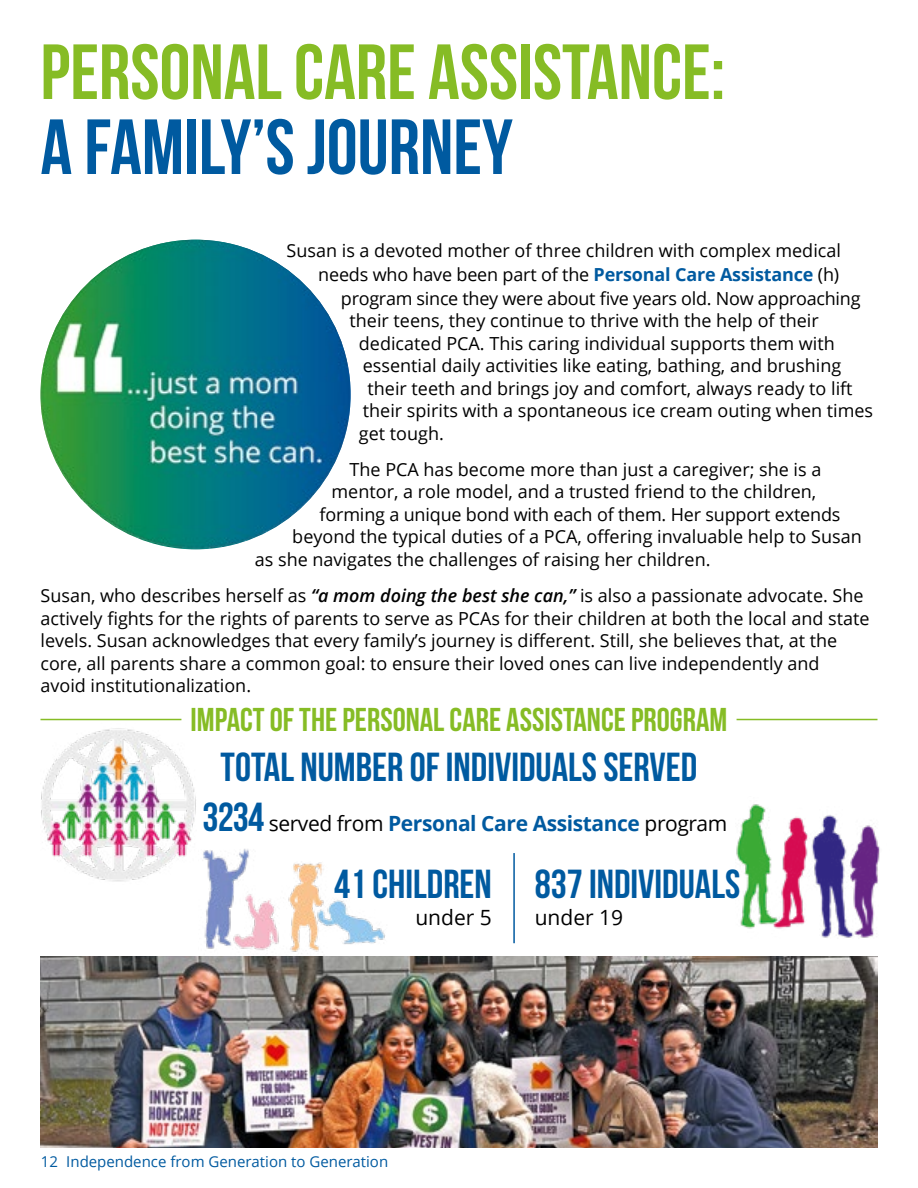
<style>
.page{position:relative;width:918px;height:1188px;background:#fff}
.page>*{position:absolute;margin:0;border:0;box-sizing:border-box;transform-origin:0 0}
.t1{font:700 78px "Bebas Neue";color:#86bc25}
.t2{font:700 78px "Bebas Neue";color:#005aa0}
.t3{font:700 40.5px "Bebas Neue";color:#005aa0}
.t4{font:700 33px "Bebas Neue";color:#86bc25}
.t5{font:700 21px "Open Sans";letter-spacing:-.02em;color:#005aa0}
.t6{font:21px "Open Sans";color:#000}
.t7{font:18px/22.5px "Open Sans";color:#000}
.t8{font:15px "Open Sans";color:#005aa0}
.s1{font-weight:700;color:#005aa0}
.s2{font-weight:600;font-style:italic}
.s3{font-family:"Bebas Neue";font-size:40.5px}
.s4{font-weight:400;color:#000}
</style>
<div class="page">
<img style="left:40px;top:720px;width:156px;height:162px">
<img style="left:198px;top:848px;width:192px;height:109px">
<img style="left:736px;top:804px;width:144px;height:134px">
<img style="left:40px;top:240px;width:311px;height:309px;border-radius:155px">
<hr style="left:513px;top:853px;width:2px;height:90px;background:#005aa0">
<img style="left:40px;top:957px;width:838px;height:191px">
<hr style="left:40px;top:719px;width:141px;height:1px;background:#86bc25">
<hr style="left:737px;top:719px;width:141px;height:1px;background:#86bc25">
<p class="t1" style="left:40px;top:29px;width:686px">PERSONAL CARE ASSISTANCE:</p>
<p class="t2" style="left:40px;top:104px;width:474px">A FAMILY’S JOURNEY</p>
<p class="t7" style="left:287px;top:239px;width:556px">Susan is a devoted mother of three children with complex medical</p>
<p class="t7" style="left:318px;top:263px;width:523px">needs who have been part of the <span class="s1">Personal Care Assistance</span> (h)</p>
<p class="t7" style="left:341px;top:287px;width:521px">program since they were about five years old. Now approaching</p>
<p class="t7" style="left:350px;top:309px;width:471px">their teens, they continue to thrive with the help of their</p>
<p class="t7" style="left:359px;top:332px;width:477px">dedicated PCA. This caring individual supports them with</p>
<p class="t7" style="left:363px;top:354px;width:480px">essential daily activities like eating, bathing, and brushing</p>
<p class="t7" style="left:368px;top:377px;width:487px">their teeth and brings joy and comfort, always ready to lift</p>
<p class="t7" style="left:363px;top:399px;width:512px">their spirits with a spontaneous ice cream outing when times</p>
<p class="t7" style="left:359px;top:422px;width:86px">get tough.</p>
<p class="t7" style="left:350px;top:458px;width:473px">The PCA has become more than just a caregiver; she is a</p>
<p class="t7" style="left:332px;top:480px;width:486px">mentor, a role model, and a trusted friend to the children,</p>
<p class="t7" style="left:320px;top:503px;width:522px">forming a unique bond with each of them. Her support extends</p>
<p class="t7" style="left:292px;top:525px;width:571px">beyond the typical duties of a PCA, offering invaluable help to Susan</p>
<p class="t7" style="left:255px;top:548px;width:457px">as she navigates the challenges of raising her children.</p>
<p class="t7" style="left:40px;top:584px;width:831px">Susan, who describes herself as <span class="s2">“a mom doing the best she can,”</span> is also a passionate advocate. She actively fights for the rights of parents to serve as PCAs for their children at both the local and state levels. Susan acknowledges that every family’s journey is different. Still, she believes that, at the core, all parents share a common goal: to ensure their loved ones can live independently and avoid institutionalization.</p>
<p class="t4" style="left:191px;top:702px;width:538px">IMPACT OF THE PERSONAL CARE ASSISTANCE PROGRAM</p>
<p class="t3" style="left:221px;top:744px;width:478px">TOTAL NUMBER OF INDIVIDUALS SERVED</p>
<p class="t5" style="left:202px;top:808px;width:526px"><span class="s3">3234</span> <span class="s4">served from</span> Personal Care Assistance <span class="s4">program</span></p>
<p class="t3" style="left:334px;top:862px;width:159px">41 CHILDREN</p>
<p class="t6" style="left:415px;top:903px;width:78px">under 5</p>
<p class="t3" style="left:535px;top:862px;width:207px">837 INDIVIDUALS</p>
<p class="t6" style="left:535px;top:903px;width:90px">under 19</p>
<p class="t8" style="left:41px;top:1152px;width:349px">12 Independence from Generation to Generation</p>
</div>
